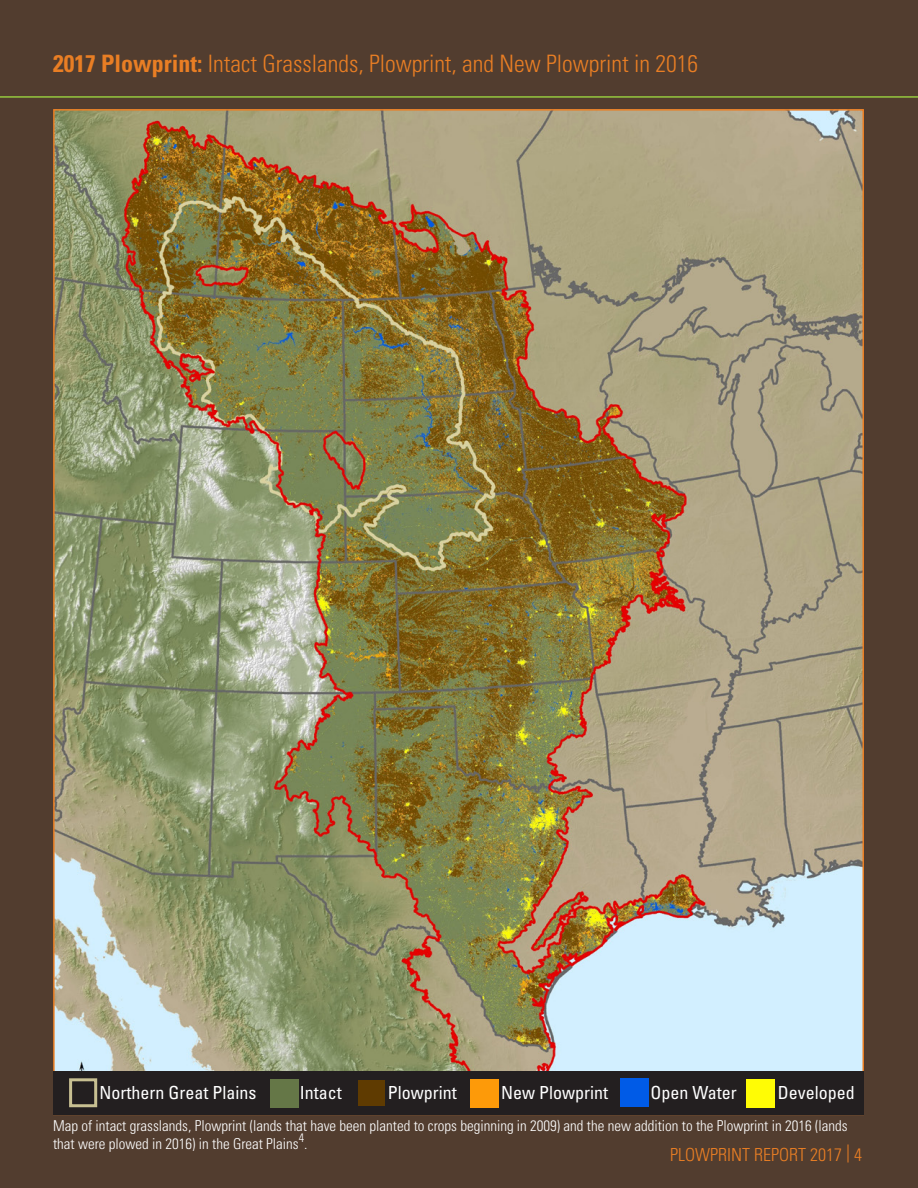
<style>
.page{position:relative;width:918px;height:1188px;background:#523d2f}
.page>*{position:absolute;margin:0;border:0;box-sizing:border-box;transform-origin:0 0}
.t1{font:300 condensed 24px "Univers LT Std";color:#e97e24}
.t2{font:condensed 18px "Univers LT Std";color:#fff}
.t3{font:300 condensed 18px "Univers LT Std";color:#e97e24}
.t4{font:300 condensed 15px/18px "Univers LT Std";color:#fff}
.t5{font:300 condensed 12.3px "Univers LT Std";color:#fff}
.s1{font-weight:700}
</style>
<div class="page">
<img style="left:56px;top:112px;width:805px;height:959px">
<hr style="left:0;top:96px;width:918px;height:2px;background:#96c93e">
<div style="left:53px;top:1071px;width:811px;height:44px;background:#231f20"></div>
<div style="left:69px;top:1078px;width:28px;height:29px;border:3px solid #c8c092"></div>
<div style="left:270px;top:1080px;width:28px;height:28px;background:#657747"></div>
<div style="left:358px;top:1080px;width:27px;height:26px;background:#5f3b01"></div>
<div style="left:470px;top:1080px;width:28px;height:28px;background:#fd9a09"></div>
<div style="left:621px;top:1079px;width:28px;height:28px;background:#005be7"></div>
<div style="left:747px;top:1080px;width:28px;height:28px;background:#fffc05"></div>
<p class="t1" style="left:53px;top:49px;width:647px"><span class="s1">2017 Plowprint:</span> Intact Grasslands, Plowprint, and New Plowprint in 2016</p>
<p class="t2" style="left:100px;top:1081px;width:158px">Northern Great Plains</p>
<p class="t2" style="left:300px;top:1081px;width:44px">Intact</p>
<p class="t2" style="left:388px;top:1081px;width:70px">Plowprint</p>
<p class="t2" style="left:501px;top:1081px;width:108px">New Plowprint</p>
<p class="t2" style="left:650px;top:1081px;width:88px">Open Water</p>
<p class="t2" style="left:778px;top:1081px;width:78px">Developed</p>
<p class="t4" style="left:53px;top:1117px;width:796px">Map of intact grasslands, Plowprint (lands that have been planted to crops beginning in 2009) and the new addition to the Plowprint in 2016 (lands that were plowed in 2016) in the Great Plains .</p>
<p class="t5" style="left:299px;top:1131px;width:7px">4</p>
<p class="t3" style="left:670px;top:1144px;width:193px">PLOWPRINT REPORT 2017 | 4</p>
</div>
